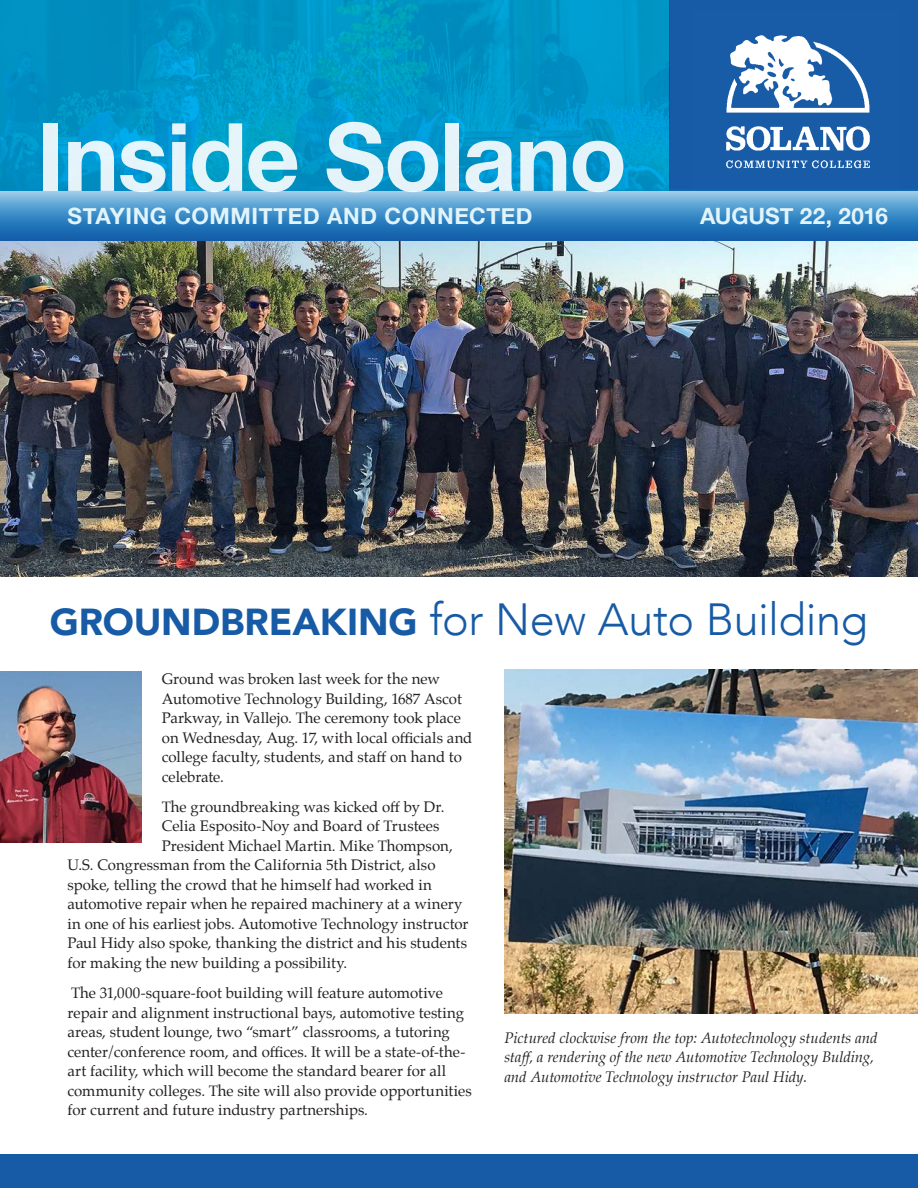
<style>
.page{position:relative;width:918px;height:1188px;background:#fff}
.page>*{position:absolute;margin:0;border:0;box-sizing:border-box;transform-origin:0 0}
.t1{font:700 94.65px "Helvetica Neue";letter-spacing:-.02em;color:#fff}
.headline{font:300 45px "Avenir";letter-spacing:-.01em;color:#175ba6}
.t2{font:700 22.5px "Helvetica Neue";letter-spacing:.02em;color:#e1f4fc}
.t3{font:700 22.5px "Helvetica Neue";color:#e1f4fc}
.body_text{font:15px/19.5px "Palatino";color:#231f20}
.t4{font:italic 15px/19.5px "Palatino";letter-spacing:-.005em;color:#231f20}
.s1{font-weight:900;font-size:37.5px}
</style>
<div class="page">
<img style="left:0;top:241px;width:918px;height:336px">
<img style="left:0;top:672px;width:142px;height:170px">
<img style="left:504px;top:670px;width:414px;height:344px">
<div style="left:0;top:1154px;width:918px;height:34px;background:#175ba6"></div>
<div style="left:670px;top:0;width:248px;height:190px;background:#175ba6"></div>
<img style="left:726px;top:35px;width:144px;height:134px">
<img style="left:0;top:0;width:670px;height:189px">
<svg style="left:0;top:189px;width:918px;height:52px;background:#418dc6"></svg>
<h1 class="t1" style="left:37px;top:83px;width:592px">Inside Solano</h1>
<p class="t2" style="left:68px;top:198px;width:467px">STAYING COMMITTED AND CONNECTED</p>
<p class="t3" style="left:700px;top:198px;width:189px">AUGUST 22, 2016</p>
<p class="headline" style="left:50px;top:593px;width:820px"><span class="s1">GROUNDBREAKING</span> for New Auto Building</p>
<p class="body_text" style="left:162px;top:669px;width:312px">Ground was broken last week for the new Automotive Technology Building, 1687 Ascot Parkway, in Vallejo. The ceremony took place on Wednesday, Aug. 17, with local officials and college faculty, students, and staff on hand to celebrate.</p>
<p class="body_text" style="left:162px;top:797px;width:284px">The groundbreaking was kicked off by Dr.</p>
<p class="body_text" style="left:162px;top:816px;width:279px">Celia Esposito-Noy and Board of Trustees</p>
<p class="body_text" style="left:162px;top:836px;width:292px">President Michael Martin. Mike Thompson,</p>
<p class="body_text" style="left:67px;top:855px;width:370px">U.S. Congressman from the California 5th District, also</p>
<p class="body_text" style="left:67px;top:875px;width:366px">spoke, telling the crowd that he himself had worked in</p>
<p class="body_text" style="left:67px;top:894px;width:396px">automotive repair when he repaired machinery at a winery</p>
<p class="body_text" style="left:67px;top:914px;width:402px">in one of his earliest jobs. Automotive Technology instructor</p>
<p class="body_text" style="left:67px;top:933px;width:401px">Paul Hidy also spoke, thanking the district and his students</p>
<p class="body_text" style="left:67px;top:953px;width:281px">for making the new building a possibility.</p>
<p class="body_text" style="left:67px;top:983px;width:406px">The 31,000-square-foot building will feature automotive repair and alignment instructional bays, automotive testing areas, student lounge, two “smart” classrooms, a tutoring center/conference room, and offices. It will be a state-of-the&shy;art facility, which will become the standard bearer for all community colleges. The site will also provide opportunities for current and future industry partnerships.</p>
<p class="t4" style="left:504px;top:1028px;width:375px">Pictured clockwise from the top: Autotechnology students and staff, a rendering of the new Automotive Technology Bulding, and Automotive Technology instructor Paul Hidy.</p>
</div>
